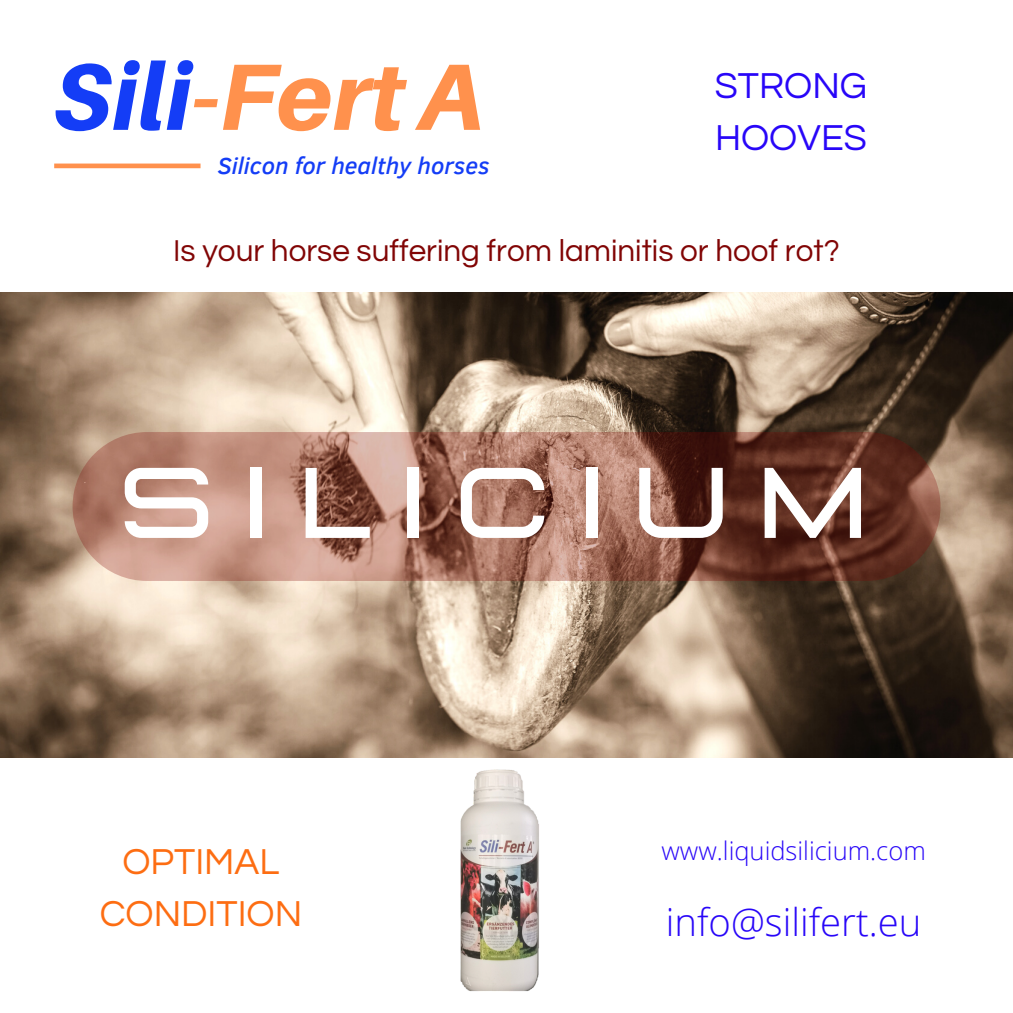
<style>
.page{position:relative;width:1013px;height:1013px;background:#fff}
.page>*{position:absolute;margin:0;border:0;box-sizing:border-box;transform-origin:0 0}
.t1{font:700 100px "Lastica";letter-spacing:.25em;color:#fff}
.t2{font:italic 800 94.25px "Aileron";color:#ff914d}
.t3{font:300 38.25px "Open Sans";color:#2806f8}
.t4{font:37.5px/52.5px "Questrial";color:#fd6d12;text-align:center}
.t5{font:37.5px/52.5px "Questrial";color:#2806f8}
.t6{font:31.38px "Questrial";color:#810505}
.t7{font:300 25.5px "Open Sans";color:#2806f8}
.t8{font:italic 500 23.75px "Clear Sans";color:#143df6}
.s1{color:#143df6}
</style>
<div class="page">
<img style="left:452px;top:757px;width:98px;height:234px">
<img style="left:0;top:292px;width:1012px;height:465px">
<div style="left:54px;top:163px;width:146px;height:5px;background:#ff914d"></div>
<svg style="left:73px;top:432px;width:867px;height:149px;background:#976757"></svg>
<h2 class="t2" style="left:54px;top:38px;width:431px"><span class="s1">Sili</span>-FertA</h2>
<p class="t8" style="left:218px;top:149px;width:273px">Silicon for healthy horses</p>
<p class="t5" style="left:715px;top:60px;width:154px">STRONG<br>HOOVES</p>
<p class="t6" style="left:173px;top:235px;width:668px">Is your horse suffering from laminitis or hoof rot?</p>
<h1 class="t1" style="left:117px;top:454px;width:754px">SILICIUM</h1>
<p class="t4" style="left:100px;top:836px;width:204px">OPTIMAL<br>CONDITION</p>
<p class="t7" style="left:661px;top:832px;width:266px">www.liquidsilicium.com</p>
<p class="t3" style="left:666px;top:894px;width:257px">info@silifert.eu</p>
</div>
